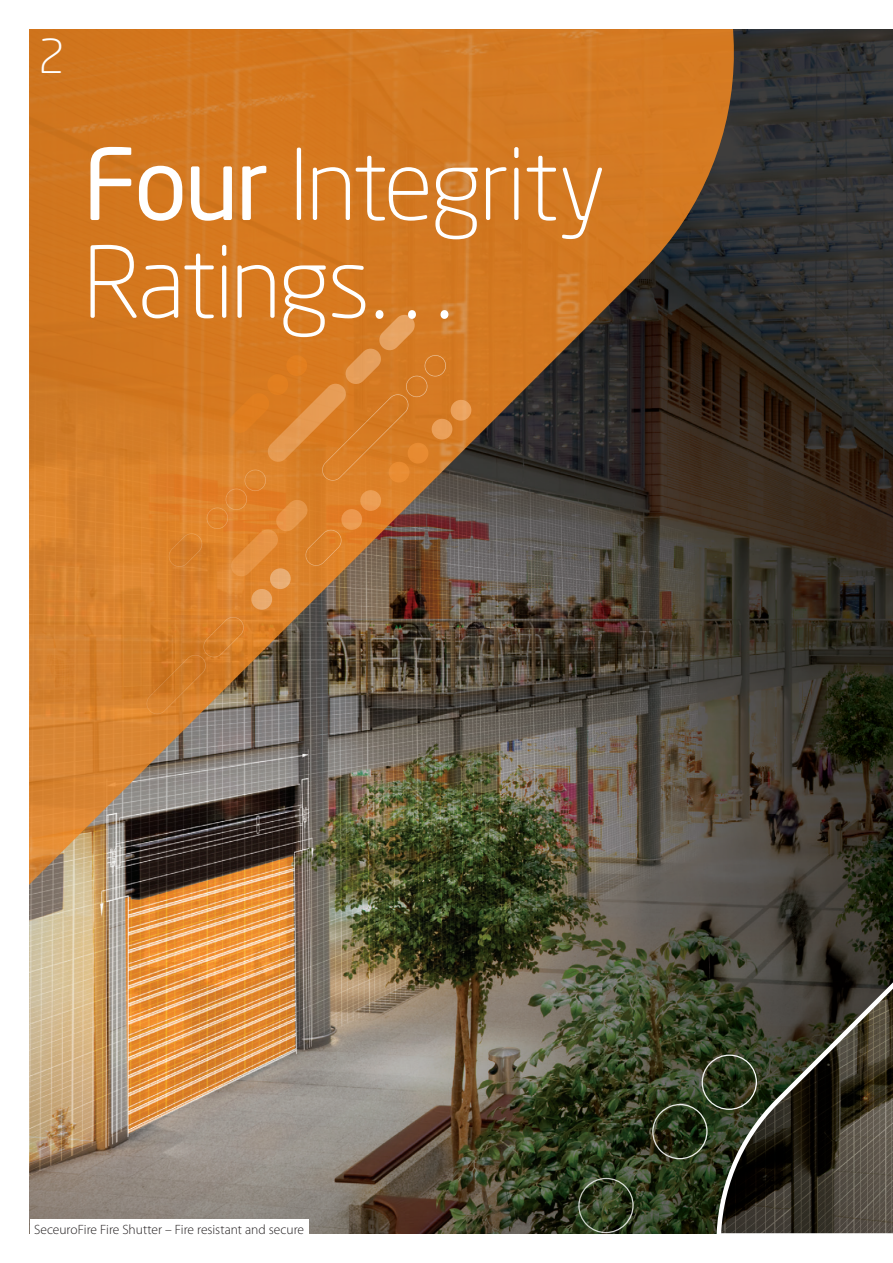
<style>
.page{position:relative;width:893px;height:1263px;background:#fff}
.page>*{position:absolute;margin:0;border:0;box-sizing:border-box;transform-origin:0 0}
.Copy_Over_Image_65_o{font:300 97.5px "Neo Sans";letter-spacing:-.035em;color:#fff}
.t1{font:300 46.5px "Neo Sans";color:#fff}
.t2{font:300 13.5px "Myriad Pro";color:#231f20}
.s1{font-weight:400}
.s2{font-family:"Myriad Pro"}
</style>
<div class="page">
<img style="left:764px;top:30px;width:129px;height:382px">
<img style="left:30px;top:30px;width:734px;height:1203px">
<img style="left:30px;top:30px;width:365px;height:854px">
<img style="left:392px;top:30px;width:271px;height:492px">
<div style="left:30px;top:1219px;width:278px;height:20px;background:#fff"></div>
<svg style="left:693px;top:412px;width:200px;height:821px;background:#3a352a"></svg>
<svg style="left:652px;top:1054px;width:105px;height:105px;background:#374129"></svg>
<svg style="left:578px;top:1178px;width:56px;height:55px;background:#3a472c"></svg>
<svg style="left:147px;top:617px;width:97px;height:97px;background:#cd7d2f"></svg>
<svg style="left:169px;top:315px;width:303px;height:295px;background:#c9792f"></svg>
<p class="t1" style="left:38px;top:36px;width:28px">2</p>
<p class="Copy_Over_Image_65_o" style="left:83px;top:142px;width:524px"><span class="s1">Four</span> Integrity</p>
<p class="Copy_Over_Image_65_o" style="left:83px;top:240px;width:379px">Ratings<span class="s2">…</span></p>
<p class="t2" style="left:34px;top:1221px;width:272px">SeceuroFire Fire Shutter – Fire resistant and secure</p>
</div>
